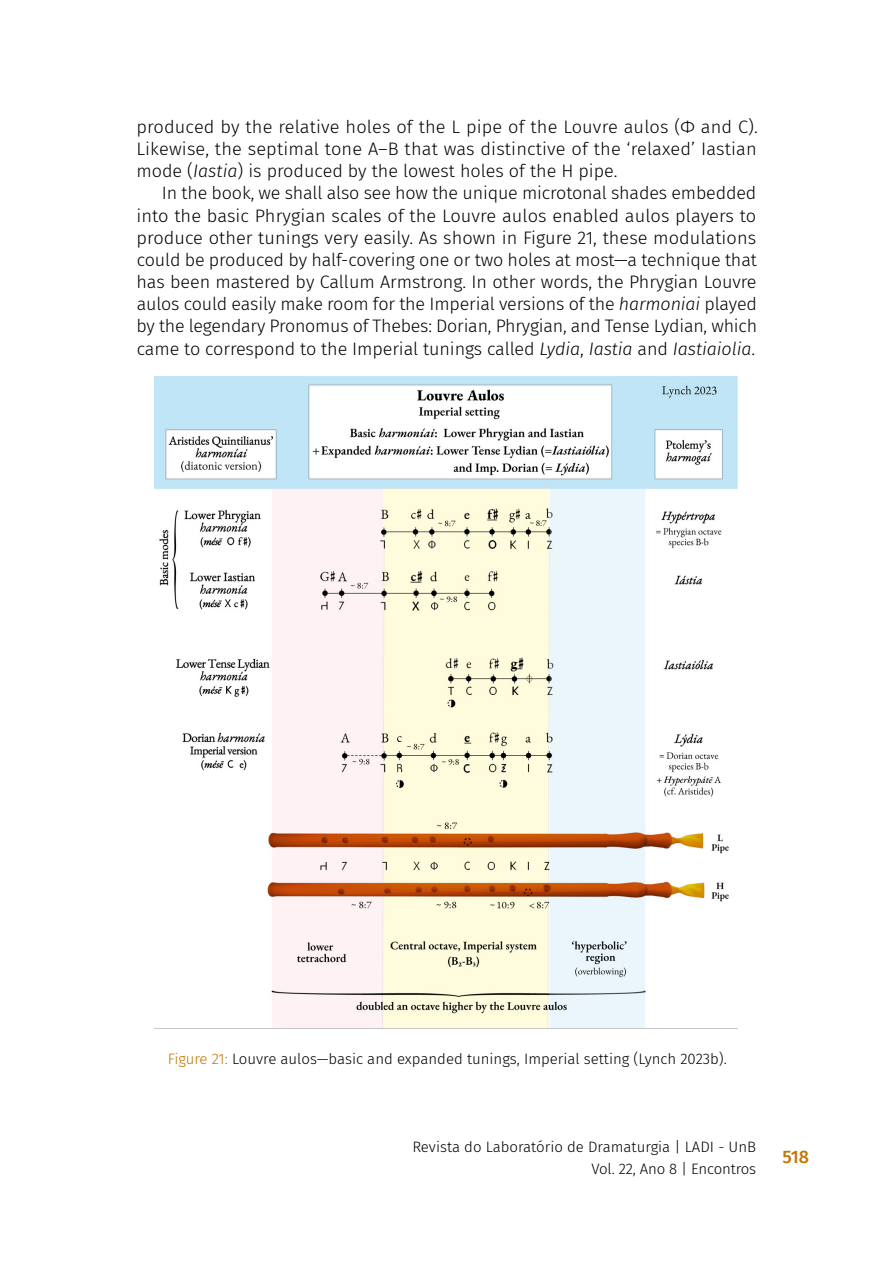
<style>
.page{position:relative;width:893px;height:1263px;background:#fff}
.page>*{position:absolute;margin:0;border:0;box-sizing:border-box;transform-origin:0 0}
.t1{font:300 18px/22.2px "Fira Sans";letter-spacing:-.005em;color:#000;text-align:justify}
.t2{font:500 18px "Fira Sans";color:#c57500}
.t3{font:300 15px/22.2px "Fira Sans";color:#000;text-align:right}
.s1{font-style:italic}
.s2{color:#c57500}
</style>
<div class="page">
<img style="left:155px;top:377px;width:583px;height:652px">
<p class="t1" style="left:136px;top:115px;width:623px">produced by the relative holes of the L pipe of the Louvre aulos (Φ and C).<br>Likewise, the septimal tone A–B that was distinctive of the ‘relaxed’ Iastian mode (<span class="s1">Iastia</span>) is produced by the lowest holes of the H pipe.</p>
<p class="t1" style="left:136px;top:182px;width:622px;text-indent:25px">In the book, we shall also see how the unique microtonal shades embedded into the basic Phrygian scales of the Louvre aulos enabled aulos players to produce other tunings very easily. As shown in Figure 21, these modulations could be produced by half-covering one or two holes at most—a technique that has been mastered by Callum Armstrong. In other words, the Phrygian Louvre aulos could easily make room for the Imperial versions of the <span class="s1">harmoniai</span> played by the legendary Pronomus of Thebes: Dorian, Phrygian, and Tense Lydian, which came to correspond to the Imperial tunings called <span class="s1">Lydia</span>, <span class="s1">Iastia</span> and <span class="s1">Iastiaiolia</span>.</p>
<p class="t3" style="left:168px;top:1047px;width:561px"><span class="s2">Figure 21:</span> Louvre aulos—basic and expanded tunings, Imperial setting (Lynch 2023b).</p>
<p class="t3" style="left:412px;top:1136px;width:345px">Revista do Laboratório de Dramaturgia | LADI - UnB<br>Vol. 22, Ano 8 | Encontros</p>
<p class="t2" style="left:782px;top:1142px;width:28px">518</p>
</div>
